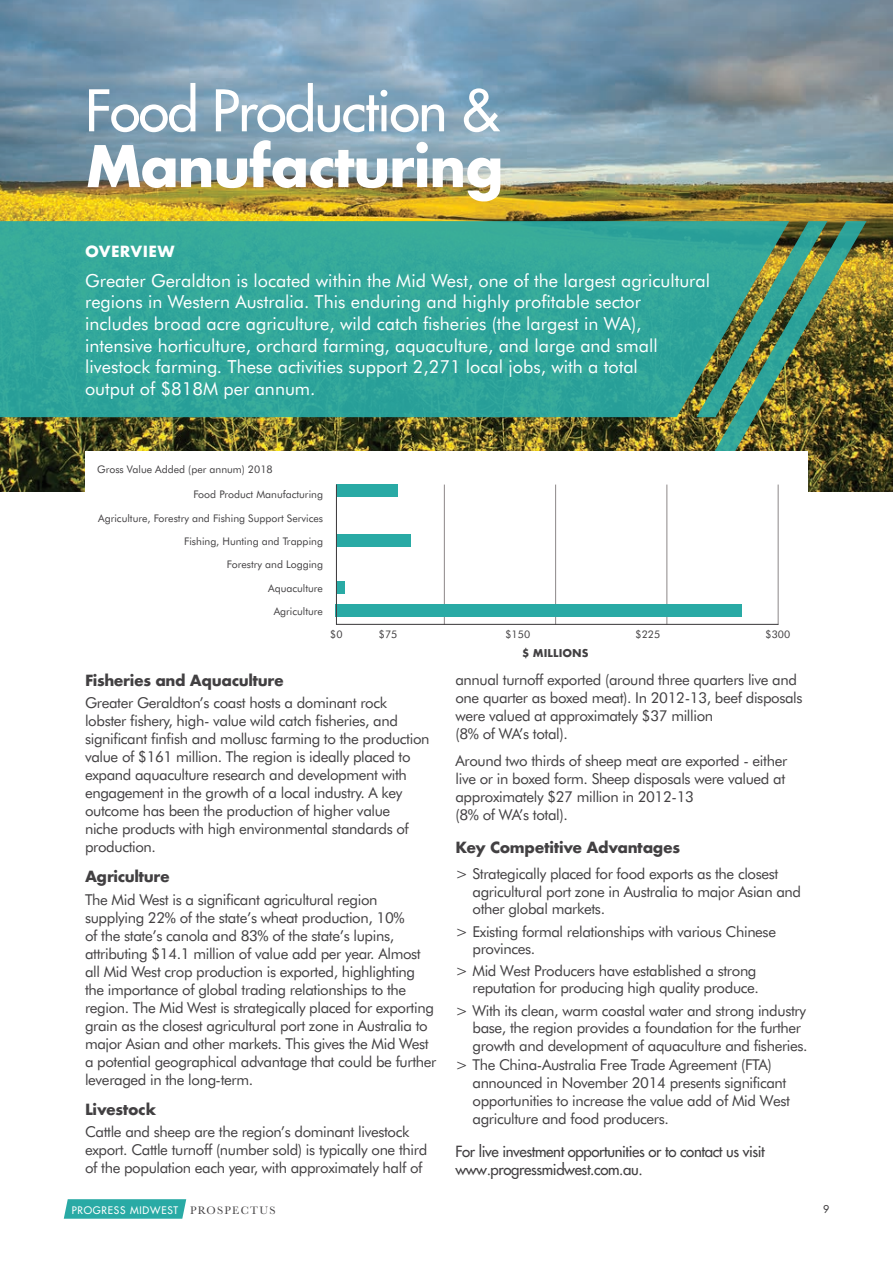
<style>
.page{position:relative;width:893px;height:1263px;background:#fff}
.page>*{position:absolute;margin:0;border:0;box-sizing:border-box;transform-origin:0 0}
.t1{font:55.8px/55.8px "Futura";letter-spacing:-.025em;color:#fff}
.t2{font:18px/21.6px "Futura BT";color:#fff}
.t3{font:15px/18px "Futura BT";letter-spacing:-.025em;color:#424042}
.t4{font:15px/18px "Futura LT";letter-spacing:-.025em;color:#424042}
.t5{font:700 15px "Futura";letter-spacing:-.025em;color:#424042}
.t6{font:700 15px "Futura";letter-spacing:.025em;color:#fff}
.t7{font:10.5px "Futura BT";color:#424042}
.t8{font:700 10.5px "Futura";color:#424042}
.t9{font:10.5px "Futura";color:#424042}
.t10{font:10.2px "Futura";letter-spacing:.075em;color:#fff}
.s1{font-weight:700}
.s2{font-family:"Baskerville";font-size:11.25px;color:#424042}
</style>
<div class="page">
<svg style="left:64px;top:1199px;width:122px;height:20px;background:#34aea9"></svg>
<img style="left:0;top:0;width:893px;height:491px">
<img style="left:692px;top:221px;width:175px;height:270px">
<svg style="left:0;top:221px;width:696px;height:196px;background:#32a699"></svg>
<img style="left:696px;top:221px;width:131px;height:196px">
<div style="left:85px;top:451px;width:723px;height:180px;background:#fff"></div>
<svg style="left:335px;top:484px;width:444px;height:141px"></svg>
<p class="t1" style="left:85px;top:83px;width:420px">Food Production &amp;<br><span class="s1">Manufacturing</span></p>
<p class="t6" style="left:85px;top:240px;width:91px">OVERVIEW</p>
<p class="t2" style="left:85px;top:269px;width:627px">Greater Geraldton is located within the Mid West, one of the largest agricultural regions in Western Australia. This enduring and highly profitable sector<br>includes broad acre agriculture, wild catch fisheries (the largest in WA), intensive horticulture, orchard farming, aquaculture, and large and small livestock farming. These activities support 2,271 local jobs, with a total<br>output of $818M per annum.</p>
<p class="t7" style="left:97px;top:462px;width:177px">Gross Value Added (per annum) 2018</p>
<p class="t7" style="left:193px;top:488px;width:131px">Food Product Manufacturing</p>
<p class="t7" style="left:98px;top:511px;width:226px">Agriculture, Forestry and Fishing Support Services</p>
<p class="t7" style="left:227px;top:558px;width:98px">Forestry and Logging</p>
<p class="t7" style="left:268px;top:581px;width:56px">Aquaculture</p>
<p class="t7" style="left:184px;top:535px;width:140px">Fishing, Hunting and Trapping</p>
<p class="t7" style="left:274px;top:605px;width:51px">Agriculture</p>
<p class="t7" style="left:330px;top:628px;width:14px">$0</p>
<p class="t7" style="left:379px;top:628px;width:20px">$75</p>
<p class="t7" style="left:505px;top:628px;width:26px">$150</p>
<p class="t7" style="left:635px;top:628px;width:26px">$225</p>
<p class="t7" style="left:765px;top:628px;width:26px">$300</p>
<p class="t8" style="left:522px;top:645px;width:68px">$ MILLIONS</p>
<p class="t5" style="left:85px;top:669px;width:200px">Fisheries and Aquaculture</p>
<p class="t3" style="left:85px;top:694px;width:346px">Greater Geraldton’s coast hosts a dominant rock lobster fishery, high- value wild catch fisheries, and significant finfish and mollusc farming to the production value of $161 million. The region is ideally placed to expand aquaculture research and development with engagement in the growth of a local industry. A key outcome has been the production of higher value<br>niche products with high environmental standards of production.</p>
<p class="t5" style="left:85px;top:866px;width:86px">Agriculture</p>
<p class="t3" style="left:85px;top:890px;width:353px">The Mid West is a significant agricultural region supplying 22% of the state’s wheat production, 10%<br>of the state’s canola and 83% of the state’s lupins, attributing $14.1 million of value add per year. Almost all Mid West crop production is exported, highlighting the importance of global trading relationships to the region. The Mid West is strategically placed for exporting grain as the closest agricultural port zone in Australia to major Asian and other markets. This gives the Mid West a potential geographical advantage that could be further leveraged in the long-term.</p>
<p class="t5" style="left:85px;top:1098px;width:73px">Livestock</p>
<p class="t3" style="left:85px;top:1122px;width:344px">Cattle and sheep are the region’s dominant livestock export. Cattle turnoff (number sold) is typically one third of the population each year, with approximately half of</p>
<p class="t3" style="left:455px;top:671px;width:349px">annual turnoff exported (around three quarters live and one quarter as boxed meat). In 2012-13, beef disposals were valued at approximately $37 million<br>(8% of WA’s total).</p>
<p class="t3" style="left:455px;top:751px;width:333px">Around two thirds of sheep meat are exported - either live or in boxed form. Sheep disposals were valued at approximately $27 million in 2012-13<br>(8% of WA’s total).</p>
<p class="t5" style="left:455px;top:837px;width:226px">Key Competitive Advantages</p>
<p class="t3" style="left:472px;top:865px;width:330px;line-height:17.5px;text-indent:-17px">&gt; Strategically placed for food exports as the closest agricultural port zone in Australia to major Asian and other global markets.</p>
<p class="t3" style="left:472px;top:923px;width:305px;line-height:17.2px;text-indent:-17px">&gt; Existing formal relationships with various Chinese provinces.</p>
<p class="t3" style="left:455px;top:962px;width:305px;line-height:17.1px;text-align:right">&gt; Mid West Producers have established a strong reputation for producing high quality produce.</p>
<p class="t3" style="left:472px;top:1001px;width:337px;line-height:17.5px;text-indent:-17px">&gt; With its clean, warm coastal water and strong industry base, the region provides a foundation for the further growth and development of aquaculture and fisheries.</p>
<p class="t3" style="left:472px;top:1055px;width:319px;text-indent:-17px">&gt; The China-Australia Free Trade Agreement (FTA) announced in November 2014 presents significant opportunities to increase the value add of Mid West agriculture and food producers.</p>
<p class="t4" style="left:455px;top:1142px;width:311px">For live investment opportunities or to contact us visit www.progressmidwest.com.au.</p>
<p class="t10" style="left:72px;top:1203px;width:205px">PROGRESS MIDWEST <span class="s2">PROSPECTUS</span></p>
<p class="t9" style="left:823px;top:1203px;width:8px">9</p>
</div>
